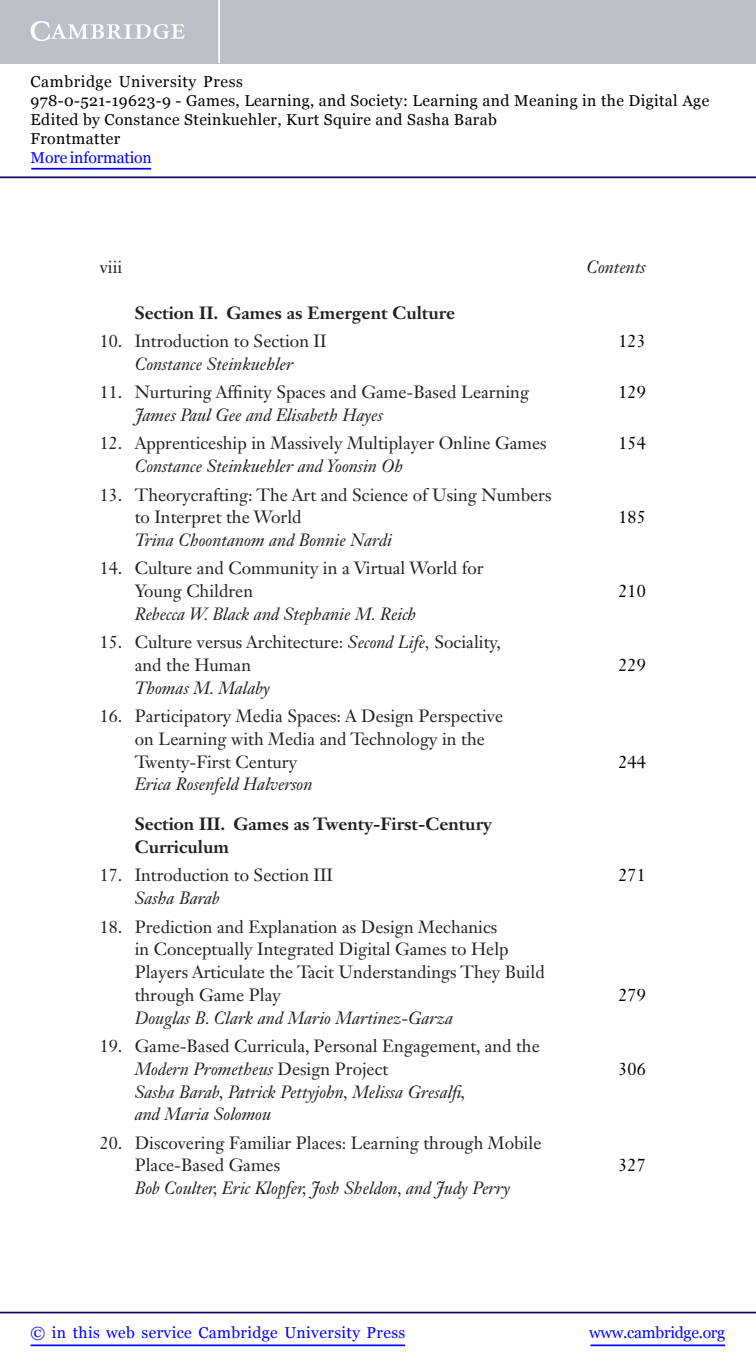
<style>
.page{position:relative;width:756px;height:1371px;background:#fff}
.page>*{position:absolute;margin:0;border:0;box-sizing:border-box;transform-origin:0 0}
.t1{font:17.5px/22.8px "Janson Text LT Std";color:#231f20}
.t2{font:italic 17.5px/22.8px "Janson Text LT Std";color:#231f20}
.t3{font:700 17.5px/22.8px "Janson Text LT Std";color:#231f20}
.t4{font:17.5px "Janson Text LT Std";color:#000}
.t5{font:15.75px/18.9px "Georgia";letter-spacing:.025em;color:#000}
.t6{font:15.75px "Georgia";letter-spacing:.025em;color:#00f}
.t7{font:15.75px "Georgia";letter-spacing:-.015em;color:#00f}
.t8{font:15.75px "Georgia";letter-spacing:-.01em;color:#00f}
.s1{font-style:italic}
</style>
<div class="page">
<hr style="left:591px;top:1344px;width:134px;height:1px;background:#00f">
<hr style="left:0;top:1311px;width:756px;height:2px;background:#150666">
<hr style="left:31px;top:1344px;width:374px;height:1px;background:#00f">
<div style="left:0;top:0;width:756px;height:63px;background:#bac0c6"></div>
<svg style="left:31px;top:21px;width:154px;height:20px"></svg>
<hr style="left:218px;top:0;width:2px;height:63px;background:#fff">
<hr style="left:0;top:176px;width:756px;height:2px;background:#150666">
<hr style="left:31px;top:168px;width:120px;height:1px;background:#00f">
<p class="t5" style="left:31px;top:72px;width:680px">Cambridge University Press<br>978-0-521-19623-9 - Games, Learning, and Society: Learning and Meaning in the Digital Age Edited by Constance Steinkuehler, Kurt Squire and Sasha Barab<br>Frontmatter</p>
<p class="t8" style="left:31px;top:148px;width:123px">More information</p>
<p class="t1" style="left:100px;top:256px;width:24px">viii</p>
<p class="t2" style="left:586px;top:256px;width:61px">Contents</p>
<p class="t3" style="left:135px;top:301px;width:322px">Section II. Games as Emergent Culture</p>
<p class="t1" style="left:100px;top:329px;width:228px">10. Introduction to Section II</p>
<p class="t4" style="left:619px;top:330px;width:29px">123</p>
<p class="t2" style="left:135px;top:352px;width:160px">Constance Steinkuehler</p>
<p class="t1" style="left:100px;top:380px;width:431px">11. Nurturing Affinity Spaces and Game-Based Learning</p>
<p class="t4" style="left:619px;top:381px;width:29px">129</p>
<p class="t2" style="left:135px;top:404px;width:250px">James Paul Gee and Elisabeth Hayes</p>
<p class="t1" style="left:100px;top:432px;width:448px">12. Apprenticeship in Massively Multiplayer Online Games</p>
<p class="t4" style="left:619px;top:432px;width:29px">154</p>
<p class="t2" style="left:135px;top:455px;width:270px">Constance Steinkuehler and Yoonsin Oh</p>
<p class="t1" style="left:135px;top:483px;width:418px;text-indent:-35px">13. Theorycrafting: The Art and Science of Using Numbers to Interpret the World</p>
<p class="t4" style="left:619px;top:506px;width:29px">185</p>
<p class="t2" style="left:135px;top:528px;width:259px">Trina Choontanom and Bonnie Nardi</p>
<p class="t1" style="left:135px;top:557px;width:350px;text-indent:-35px">14. Culture and Community in a Virtual World for<br>Young Children</p>
<p class="t2" style="left:135px;top:602px;width:283px">Rebecca W. Black and Stephanie M. Reich</p>
<p class="t1" style="left:135px;top:630px;width:368px;text-indent:-35px">15. Culture versus Architecture: <span class="s1">Second Life,</span> Sociality, and the Human</p>
<p class="t2" style="left:135px;top:676px;width:137px">Thomas M. Malaby</p>
<p class="t1" style="left:135px;top:704px;width:370px;text-indent:-35px">16. Participatory Media Spaces: A Design Perspective on Learning with Media and Technology in the<br>Twenty-First Century</p>
<p class="t4" style="left:619px;top:580px;width:29px">210</p>
<p class="t4" style="left:619px;top:654px;width:29px">229</p>
<p class="t4" style="left:619px;top:750px;width:29px">244</p>
<p class="t2" style="left:135px;top:773px;width:179px">Erica Rosenfeld Halverson</p>
<p class="t3" style="left:135px;top:812px;width:359px">Section III. Games as Twenty-First-Century<br>Curriculum</p>
<p class="t1" style="left:100px;top:863px;width:235px">17. Introduction to Section III</p>
<p class="t4" style="left:619px;top:864px;width:29px">271</p>
<p class="t2" style="left:135px;top:886px;width:86px">Sasha Barab</p>
<p class="t1" style="left:135px;top:914px;width:412px;text-indent:-35px">18. Prediction and Explanation as Design Mechanics<br>in Conceptually Integrated Digital Games to Help Players Articulate the Tacit Understandings They Build through Game Play</p>
<p class="t4" style="left:619px;top:983px;width:29px">279</p>
<p class="t2" style="left:135px;top:1006px;width:320px">Douglas B. Clark and Mario Martinez-Garza</p>
<p class="t1" style="left:135px;top:1034px;width:407px;text-indent:-35px">19. Game-Based Curricula, Personal Engagement, and the<br><span class="s1">Modern Prometheus</span> Design Project</p>
<p class="t2" style="left:135px;top:1080px;width:333px">Sasha Barab, Patrick Pettyjohn, Melissa Gresalfi, and Maria Solomou</p>
<p class="t1" style="left:135px;top:1130px;width:408px;text-indent:-35px">20. Discovering Familiar Places: Learning through Mobile<br>Place-Based Games</p>
<p class="t2" style="left:135px;top:1176px;width:377px">Bob Coulter, Eric Klopfer, Josh Sheldon, and Judy Perry</p>
<p class="t4" style="left:619px;top:1057px;width:29px">306</p>
<p class="t4" style="left:619px;top:1154px;width:29px">327</p>
<p class="t6" style="left:31px;top:1323px;width:376px">© in this web service Cambridge University Press</p>
<p class="t7" style="left:589px;top:1323px;width:137px">www.cambridge.org</p>
</div>
